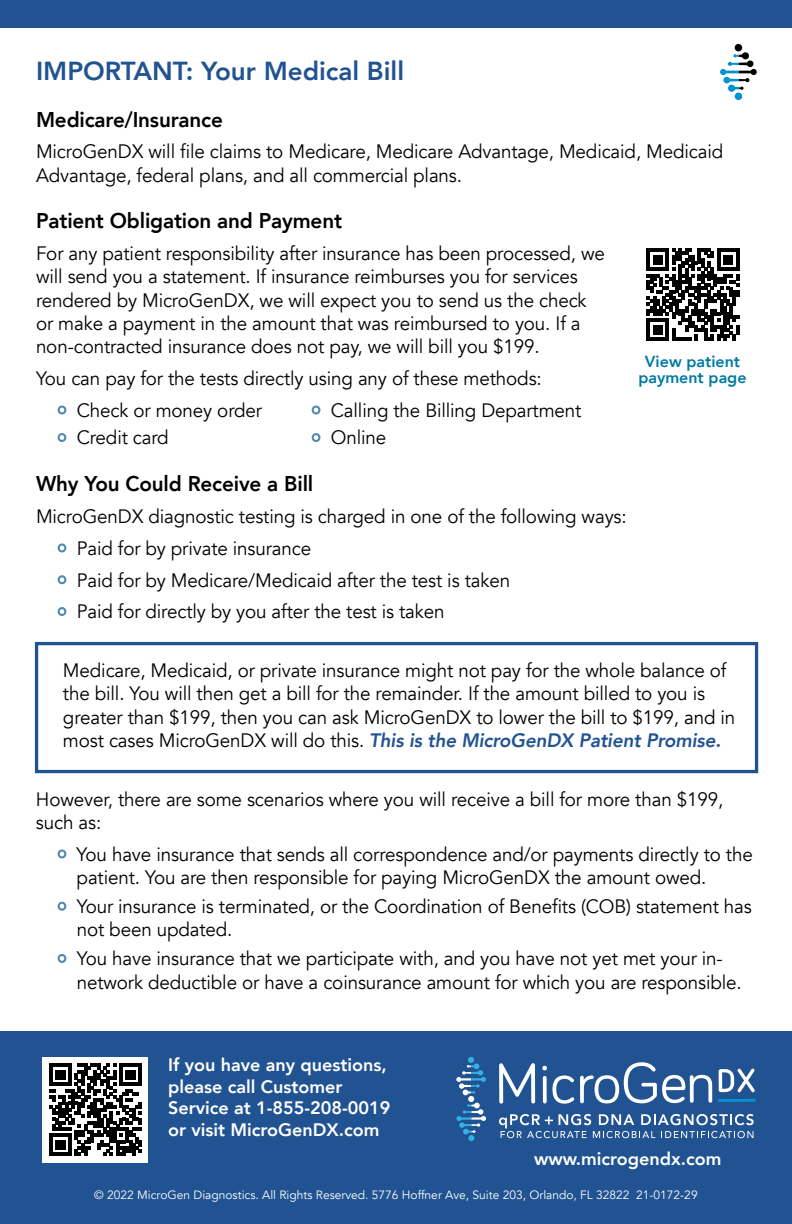
<style>
.page{position:relative;width:792px;height:1224px;background:#fff}
.page>*{position:absolute;margin:0;border:0;box-sizing:border-box;transform-origin:0 0}
.t1{font:800 26px "Avenir";color:#215392}
.t2{font:800 21.2px "Avenir";letter-spacing:-.005em;color:#000}
.t3{font:19.4px/23.2px "Avenir";letter-spacing:-.005em;color:#000}
.t4{font:800 18px/21.6px "Avenir";color:#fff}
.t5{font:800 16px/16px "Avenir";color:#017aa5;text-align:center}
.t6{font:12px "Avenir";color:#fff}
.s1{color:#508cb2}
.s2{font-weight:800;font-style:italic;color:#215392}
</style>
<div class="page">
<div style="left:0;top:1031px;width:792px;height:193px;background:#215392"></div>
<svg style="left:456px;top:1057px;width:30px;height:84px"></svg>
<svg style="left:499px;top:1063px;width:36px;height:41px"></svg>
<svg style="left:542px;top:1066px;width:32px;height:38px"></svg>
<svg style="left:580px;top:1062px;width:132px;height:41px"></svg>
<svg style="left:719px;top:1069px;width:36px;height:23px"></svg>
<hr style="left:718px;top:1099px;width:38px;height:3px;background:#0092d2">
<svg style="left:499px;top:1114px;width:255px;height:24px"></svg>
<div style="left:735px;top:44px;width:7px;height:7px;background:#000;border-radius:50%"></div>
<div style="left:735px;top:93px;width:7px;height:7px;background:#0092d2;border-radius:50%"></div>
<svg style="left:720px;top:52px;width:37px;height:40px"></svg>
<div style="left:0;top:0;width:792px;height:27px;background:#215392"></div>
<div style="left:43px;top:1057px;width:105px;height:105px;background:#fff"></div>
<svg style="left:49px;top:1064px;width:93px;height:92px"></svg>
<svg style="left:647px;top:248px;width:92px;height:93px"></svg>
<div style="left:35px;top:642px;width:723px;height:131px;border:3px solid #215392"></div>
<h1 class="t1" style="left:36px;top:50px;width:370px">IMPORTANT: Your Medical Bill</h1>
<p class="t2" style="left:36px;top:103px;width:188px">Medicare/Insurance</p>
<p class="t3" style="left:36px;top:140px;width:689px">MicroGenDX will file claims to Medicare, Medicare Advantage, Medicaid, Medicaid<br>Advantage, federal plans, and all commercial plans.</p>
<p class="t2" style="left:36px;top:205px;width:308px">Patient Obligation and Payment</p>
<p class="t3" style="left:36px;top:242px;width:570px">For any patient responsibility after insurance has been processed, we will send you a statement. If insurance reimburses you for services rendered by MicroGenDX, we will expect you to send us the check or make a payment in the amount that was reimbursed to you. If a non-contracted insurance does not pay, we will bill you $199.</p>
<p class="t3" style="left:36px;top:367px;width:507px">You can pay for the tests directly using any of these methods:</p>
<p class="t3" style="left:57px;top:399px;width:206px"><span class="s1">•</span> Check or money order</p>
<p class="t3" style="left:311px;top:399px;width:272px"><span class="s1">•</span> Calling the Billing Department</p>
<p class="t3" style="left:57px;top:426px;width:113px"><span class="s1">•</span> Credit card</p>
<p class="t3" style="left:311px;top:426px;width:76px"><span class="s1">•</span> Online</p>
<p class="t2" style="left:36px;top:467px;width:279px">Why You Could Receive a Bill</p>
<p class="t3" style="left:36px;top:505px;width:592px">MicroGenDX diagnostic testing is charged in one of the following ways:</p>
<p class="t3" style="left:57px;top:537px;width:256px"><span class="s1">•</span> Paid for by private insurance</p>
<p class="t3" style="left:57px;top:569px;width:454px"><span class="s1">•</span> Paid for by Medicare/Medicaid after the test is taken</p>
<p class="t3" style="left:57px;top:600px;width:389px"><span class="s1">•</span> Paid for directly by you after the test is taken</p>
<p class="t3" style="left:63px;top:659px;width:674px">Medicare, Medicaid, or private insurance might not pay for the whole balance of the bill. You will then get a bill for the remainder. If the amount billed to you is greater than $199, then you can ask MicroGenDX to lower the bill to $199, and in most cases MicroGenDX will do this. <span class="s2">This is the MicroGenDX Patient Promise.</span></p>
<p class="t5" style="left:638px;top:354px;width:110px">View patient payment page</p>
<p class="t3" style="left:36px;top:788px;width:689px">However, there are some scenarios where you will receive a bill for more than $199, such as:</p>
<p class="t3" style="left:77px;top:843px;width:678px;text-indent:-19px"><span class="s1">•</span> You have insurance that sends all correspondence and/or payments directly to the patient. You are then responsible for paying MicroGenDX the amount owed.</p>
<p class="t3" style="left:77px;top:895px;width:677px;text-indent:-19px"><span class="s1">•</span> Your insurance is terminated, or the Coordination of Benefits (COB) statement has not been updated.</p>
<p class="t3" style="left:77px;top:947px;width:666px;text-indent:-19px"><span class="s1">•</span> You have insurance that we participate with, and you have not yet met your in&shy;network deductible or have a coinsurance amount for which you are responsible.</p>
<p class="t4" style="left:168px;top:1054px;width:224px">If you have any questions, please call Customer<br>Service at 1-855-208-0019 or visit MicroGenDX.com</p>
<p class="t4" style="left:534px;top:1148px;width:189px">www.microgendx.com</p>
<p class="t6" style="left:94px;top:1188px;width:605px">© 2022 MicroGen Diagnostics. All Rights Reserved. 5776 Hoffner Ave, Suite 203, Orlando, FL 32822 21-0172-29</p>
</div>
